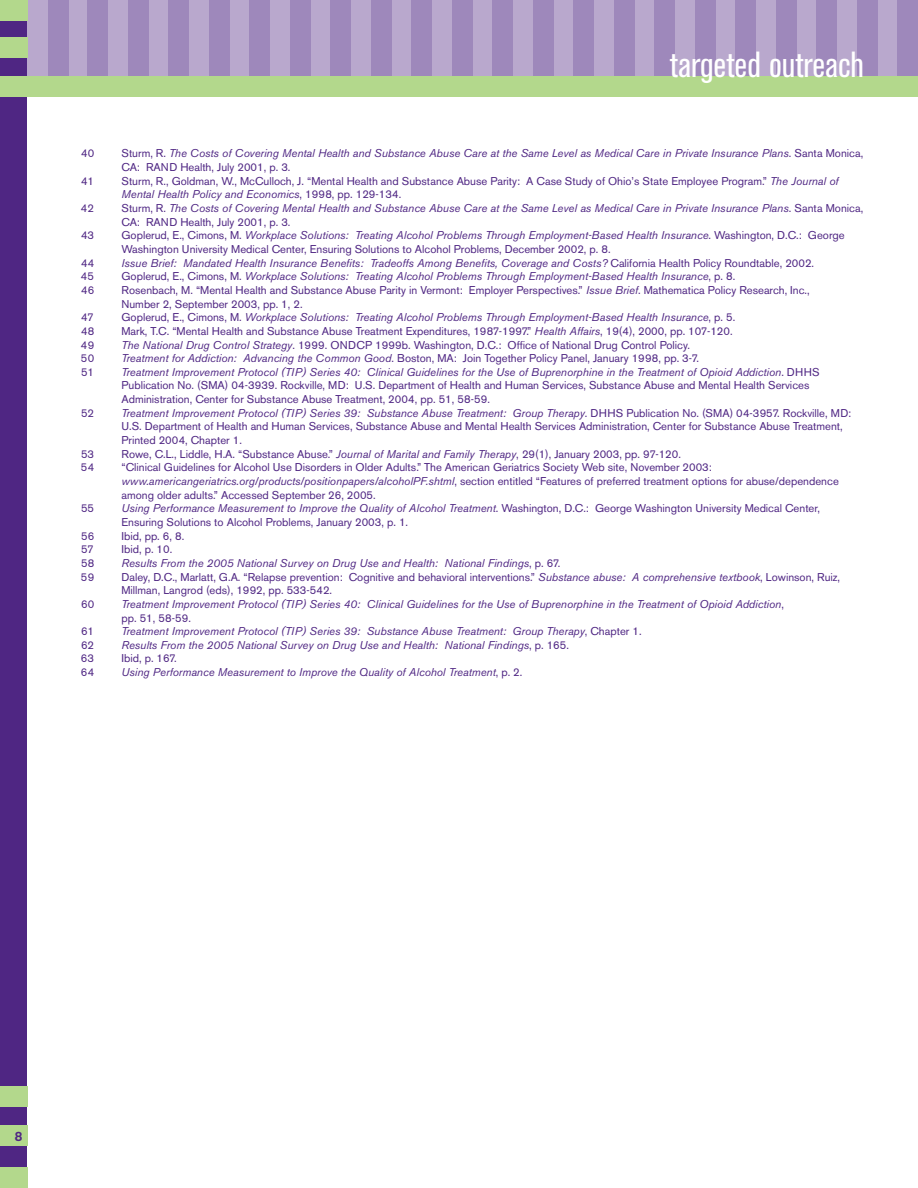
<style>
.page{position:relative;width:918px;height:1188px;background:#fff}
.page>*{position:absolute;margin:0;border:0;box-sizing:border-box;transform-origin:0 0}
.t1{font:condensed 36px "Akzidenz Grotesk BE";color:#fff}
.t2{font:11.25px/13.6px "Akzidenz Grotesk BE";color:#4f2683}
.t3{font:italic 11.25px/13.6px "Akzidenz Grotesk BE";color:#4f2683}
.s1{font-style:normal}
.s2{font-style:italic}
</style>
<div class="page">
<div style="left:0;top:0;width:918px;height:86px;background:#b9a8cd"></div>
<div style="left:88px;top:0;width:20px;height:91px;background:#9e88bb"></div>
<div style="left:49px;top:0;width:20px;height:91px;background:#9e88bb"></div>
<div style="left:128px;top:0;width:20px;height:91px;background:#9e88bb"></div>
<div style="left:169px;top:0;width:20px;height:91px;background:#9e88bb"></div>
<div style="left:209px;top:0;width:21px;height:91px;background:#9e88bb"></div>
<div style="left:250px;top:0;width:20px;height:91px;background:#9e88bb"></div>
<div style="left:290px;top:0;width:20px;height:91px;background:#9e88bb"></div>
<div style="left:331px;top:0;width:20px;height:91px;background:#9e88bb"></div>
<div style="left:371px;top:0;width:21px;height:91px;background:#9e88bb"></div>
<div style="left:412px;top:0;width:20px;height:91px;background:#9e88bb"></div>
<div style="left:452px;top:0;width:20px;height:91px;background:#9e88bb"></div>
<div style="left:493px;top:0;width:20px;height:91px;background:#9e88bb"></div>
<div style="left:533px;top:0;width:21px;height:91px;background:#9e88bb"></div>
<div style="left:574px;top:0;width:20px;height:91px;background:#9e88bb"></div>
<div style="left:614px;top:0;width:20px;height:91px;background:#9e88bb"></div>
<div style="left:655px;top:0;width:20px;height:91px;background:#9e88bb"></div>
<div style="left:695px;top:0;width:21px;height:91px;background:#9e88bb"></div>
<div style="left:736px;top:0;width:20px;height:91px;background:#9e88bb"></div>
<div style="left:776px;top:0;width:20px;height:91px;background:#9e88bb"></div>
<div style="left:817px;top:0;width:20px;height:91px;background:#9e88bb"></div>
<div style="left:857px;top:0;width:21px;height:91px;background:#9e88bb"></div>
<div style="left:898px;top:0;width:20px;height:91px;background:#9e88bb"></div>
<div style="left:0;top:0;width:27px;height:1188px;background:#4f2683"></div>
<div style="left:0;top:0;width:27px;height:20px;background:#b3d88c"></div>
<div style="left:0;top:38px;width:27px;height:20px;background:#b3d88c"></div>
<div style="left:0;top:76px;width:918px;height:21px;background:#b3d88c"></div>
<div style="left:0;top:1087px;width:27px;height:20px;background:#b3d88c"></div>
<div style="left:0;top:1126px;width:27px;height:20px;background:#b3d88c"></div>
<div style="left:0;top:1168px;width:27px;height:20px;background:#b3d88c"></div>
<h1 class="t1" style="left:670px;top:44px;width:196px">targeted outreach</h1>
<p class="t2" style="left:81px;top:147px;width:15px">40</p>
<p class="t3" style="left:122px;top:147px;width:743px"><span class="s1">Sturm, R.</span> The Costs of Covering Mental Health and Substance Abuse Care at the Same Level as Medical Care in Private Insurance Plans<span class="s1">. Santa Monica,<br>CA: RAND Health, July 2001, p. 3.</span></p>
<p class="t2" style="left:81px;top:174px;width:15px">41</p>
<p class="t2" style="left:122px;top:174px;width:719px">Sturm, R., Goldman, W., McCulloch, J. “Mental Health and Substance Abuse Parity: A Case Study of Ohio’s State Employee Program.” <span class="s2">The Journal of<br>Mental Health Policy and Economics</span>, 1998, pp. 129-134.</p>
<p class="t2" style="left:81px;top:201px;width:15px">42</p>
<p class="t3" style="left:121px;top:201px;width:743px"><span class="s1">Sturm, R.</span> The Costs of Covering Mental Health and Substance Abuse Care at the Same Level as Medical Care in Private Insurance Plans<span class="s1">. Santa Monica,<br>CA: RAND Health, July 2001, p. 3.</span></p>
<p class="t2" style="left:81px;top:229px;width:15px">43</p>
<p class="t2" style="left:122px;top:229px;width:725px">Goplerud, E., Cimons, M. <span class="s2">Workplace Solutions: Treating Alcohol Problems Through Employment-Based Health Insurance</span>. Washington, D.C.: George<br>Washington University Medical Center, Ensuring Solutions to Alcohol Problems, December 2002, p. 8.</p>
<p class="t2" style="left:81px;top:256px;width:15px">44</p>
<p class="t3" style="left:122px;top:256px;width:694px">Issue Brief: Mandated Health Insurance Benefits: Tradeoffs Among Benefits, Coverage and Costs? <span class="s1">California Health Policy Roundtable, 2002.</span></p>
<p class="t2" style="left:81px;top:270px;width:15px">45</p>
<p class="t3" style="left:121px;top:269px;width:615px"><span class="s1">Goplerud, E., Cimons, M.</span> Workplace Solutions: Treating Alcohol Problems Through Employment-Based Health Insurance<span class="s1">, p. 8.</span></p>
<p class="t2" style="left:81px;top:283px;width:15px">46</p>
<p class="t2" style="left:122px;top:283px;width:690px">Rosenbach, M. “Mental Health and Substance Abuse Parity in Vermont: Employer Perspectives.” <span class="s2">Issue Brief</span>. Mathematica Policy Research, Inc.,<br>Number 2, September 2003, pp. 1, 2.</p>
<p class="t2" style="left:81px;top:310px;width:14px">47</p>
<p class="t3" style="left:122px;top:310px;width:615px"><span class="s1">Goplerud, E., Cimons, M.</span> Workplace Solutions: Treating Alcohol Problems Through Employment-Based Health Insurance<span class="s1">, p. 5.</span></p>
<p class="t2" style="left:81px;top:324px;width:15px">48</p>
<p class="t2" style="left:122px;top:324px;width:613px">Mark, T.C. “Mental Health and Substance Abuse Treatment Expenditures, 1987-1997.” <span class="s2">Health Affairs</span>, 19(4), 2000, pp. 107-120.</p>
<p class="t2" style="left:81px;top:338px;width:15px">49</p>
<p class="t2" style="left:122px;top:338px;width:570px"><span class="s2">The National Drug Control Strategy</span>. 1999. ONDCP 1999b. Washington, D.C.: Office of National Drug Control Policy.</p>
<p class="t2" style="left:81px;top:351px;width:15px">50</p>
<p class="t2" style="left:122px;top:351px;width:579px"><span class="s2">Treatment for Addiction: Advancing the Common Good</span>. Boston, MA: Join Together Policy Panel, January 1998, pp. 3-7.</p>
<p class="t2" style="left:81px;top:365px;width:15px">51</p>
<p class="t2" style="left:122px;top:365px;width:700px"><span class="s2">Treatment Improvement Protocol (TIP) Series 40: Clinical Guidelines for the Use of Buprenorphine in the Treatment of Opioid Addiction</span>. DHHS<br>Publication No. (SMA) 04-3939. Rockville, MD: U.S. Department of Health and Human Services, Substance Abuse and Mental Health Services<br>Administration, Center for Substance Abuse Treatment, 2004, pp. 51, 58-59.</p>
<p class="t2" style="left:81px;top:406px;width:15px">52</p>
<p class="t2" style="left:122px;top:406px;width:731px"><span class="s2">Treatment Improvement Protocol (TIP) Series 39: Substance Abuse Treatment: Group Therapy</span>. DHHS Publication No. (SMA) 04-3957. Rockville, MD:<br>U.S. Department of Health and Human Services, Substance Abuse and Mental Health Services Administration, Center for Substance Abuse Treatment,<br>Printed 2004, Chapter 1.</p>
<p class="t2" style="left:81px;top:447px;width:15px">53</p>
<p class="t2" style="left:122px;top:447px;width:561px">Rowe, C.L., Liddle, H.A. “Substance Abuse.” <span class="s2">Journal of Marital and Family Therapy</span>, 29(1), January 2003, pp. 97-120.</p>
<p class="t2" style="left:81px;top:461px;width:15px">54</p>
<p class="t2" style="left:121px;top:461px;width:719px">“Clinical Guidelines for Alcohol Use Disorders in Older Adults.” The American Geriatrics Society Web site, November 2003: <span class="s2">www.americangeriatrics.org/products/positionpapers/alcoholPF.shtml</span>, section entitled “Features of preferred treatment options for abuse/dependence among older adults.” Accessed September 26, 2005.</p>
<p class="t2" style="left:81px;top:502px;width:15px">55</p>
<p class="t2" style="left:122px;top:502px;width:700px"><span class="s2">Using Performance Measurement to Improve the Quality of Alcohol Treatment</span>. Washington, D.C.: George Washington University Medical Center,<br>Ensuring Solutions to Alcohol Problems, January 2003, p. 1.</p>
<p class="t2" style="left:81px;top:529px;width:15px">56</p>
<p class="t2" style="left:122px;top:529px;width:64px">Ibid, pp. 6, 8.</p>
<p class="t2" style="left:81px;top:543px;width:14px">57</p>
<p class="t2" style="left:122px;top:543px;width:52px">Ibid, p. 10.</p>
<p class="t2" style="left:81px;top:556px;width:15px">58</p>
<p class="t3" style="left:122px;top:556px;width:440px">Results From the 2005 National Survey on Drug Use and Health: National Findings<span class="s1">, p. 67.</span></p>
<p class="t2" style="left:81px;top:570px;width:15px">59</p>
<p class="t2" style="left:121px;top:570px;width:720px">Daley, D.C., Marlatt, G.A. “Relapse prevention: Cognitive and behavioral interventions.” <span class="s2">Substance abuse: A comprehensive textbook</span>, Lowinson, Ruiz,<br>Millman, Langrod (eds), 1992, pp. 533-542.</p>
<p class="t2" style="left:81px;top:597px;width:15px">60</p>
<p class="t3" style="left:122px;top:597px;width:664px">Treatment Improvement Protocol (TIP) Series 40: Clinical Guidelines for the Use of Buprenorphine in the Treatment of Opioid Addiction<span class="s1">, pp. 51, 58-59.</span></p>
<p class="t2" style="left:81px;top:624px;width:15px">61</p>
<p class="t3" style="left:122px;top:624px;width:522px">Treatment Improvement Protocol (TIP) Series 39: Substance Abuse Treatment: Group Therapy<span class="s1">, Chapter 1.</span></p>
<p class="t2" style="left:81px;top:638px;width:15px">62</p>
<p class="t3" style="left:122px;top:638px;width:449px">Results From the 2005 National Survey on Drug Use and Health: National Findings<span class="s1">, p. 165.</span></p>
<p class="t2" style="left:81px;top:652px;width:15px">63</p>
<p class="t2" style="left:121px;top:652px;width:57px">Ibid, p. 167.</p>
<p class="t2" style="left:81px;top:665px;width:15px">64</p>
<p class="t3" style="left:122px;top:665px;width:402px">Using Performance Measurement to Improve the Quality of Alcohol Treatment<span class="s1">, p. 2.</span></p>
</div>
